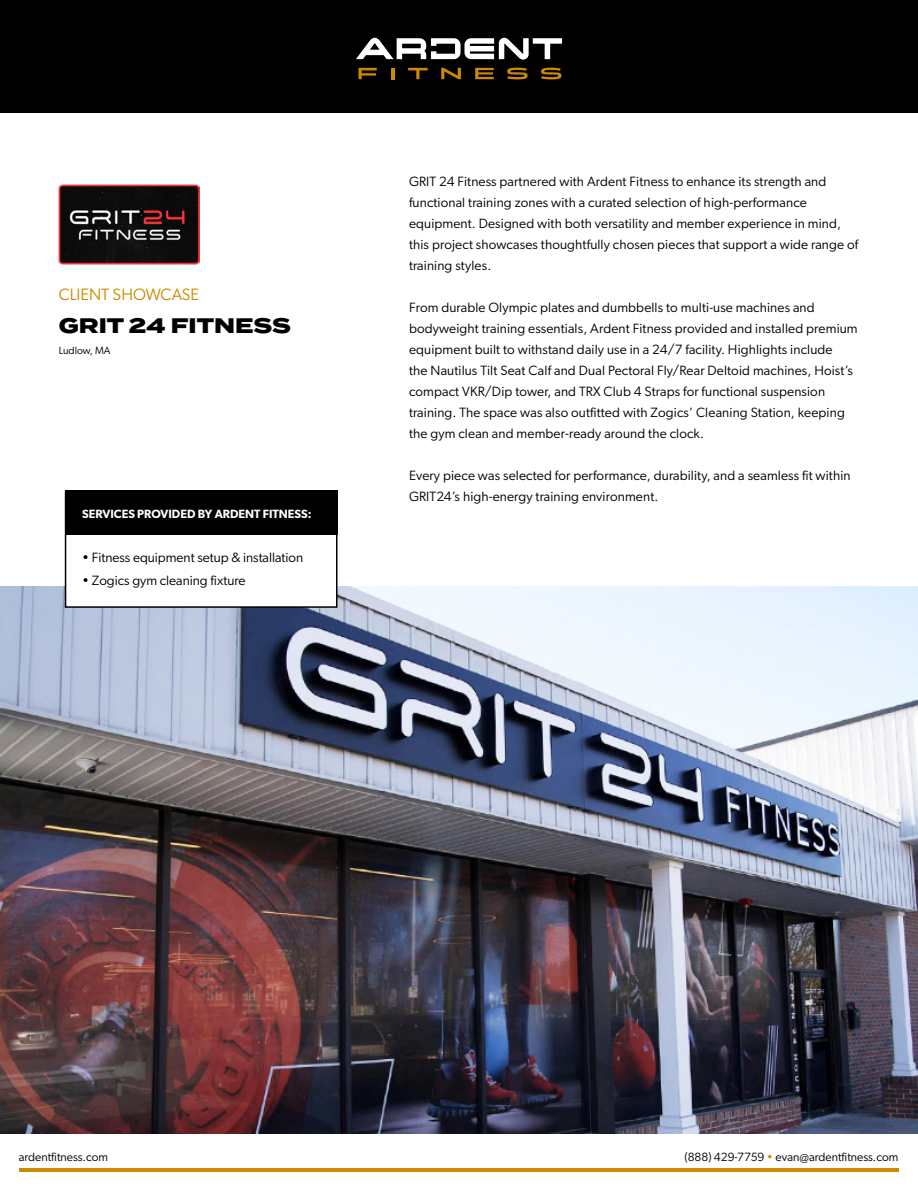
<style>
.page{position:relative;width:918px;height:1188px;background:#fff}
.page>*{position:absolute;margin:0;border:0;box-sizing:border-box;transform-origin:0 0}
.t1{font:800 21px "Termina";color:#000}
.t2{font:16.5px "Gibson";color:#cc8a00}
.t3{font:13.5px/21px "Gibson";letter-spacing:.01em;color:#000}
.t4{font:12px "Gibson";color:#000}
.t5{font:600 12px "Gibson";color:#fff}
.t6{font:10.5px "Gibson";color:#000}
.s1{color:#cc8a00}
</style>
<div class="page">
<img style="left:0;top:586px;width:918px;height:548px">
<div style="left:0;top:0;width:918px;height:112px;background:#000"></div>
<svg style="left:359px;top:68px;width:18px;height:11px"></svg>
<svg style="left:391px;top:68px;width:3px;height:11px"></svg>
<svg style="left:408px;top:68px;width:20px;height:11px"></svg>
<svg style="left:441px;top:68px;width:20px;height:11px"></svg>
<svg style="left:475px;top:68px;width:19px;height:11px"></svg>
<svg style="left:507px;top:68px;width:21px;height:11px"></svg>
<svg style="left:541px;top:68px;width:20px;height:11px"></svg>
<svg style="left:356px;top:38px;width:206px;height:22px"></svg>
<img style="left:59px;top:184px;width:140px;height:80px">
<hr style="left:19px;top:1168px;width:879px;height:3px;background:#cc8a00">
<div style="left:66px;top:492px;width:271px;height:115px;background:#fff"></div>
<div style="left:65px;top:491px;width:273px;height:117px;border:2px solid #000"></div>
<div style="left:65px;top:491px;width:273px;height:44px;background:#000"></div>
<p class="t2" style="left:59px;top:284px;width:142px">CLIENT SHOWCASE</p>
<h1 class="t1" style="left:59px;top:310px;width:234px">GRIT 24 FITNESS</h1>
<p class="t6" style="left:59px;top:344px;width:53px">Ludlow, MA</p>
<p class="t5" style="left:82px;top:507px;width:231px">SERVICES PROVIDED BY ARDENT FITNESS:</p>
<p class="t3" style="left:82px;top:547px;width:223px">• Fitness equipment setup &amp; installation</p>
<p class="t3" style="left:82px;top:569px;width:165px">• Zogics gym cleaning fixture</p>
<p class="t3" style="left:409px;top:170px;width:451px">GRIT 24 Fitness partnered with Ardent Fitness to enhance its strength and functional training zones with a curated selection of high-performance equipment. Designed with both versatility and member experience in mind, this project showcases thoughtfully chosen pieces that support a wide range of training styles.</p>
<p class="t3" style="left:409px;top:296px;width:450px">From durable Olympic plates and dumbbells to multi-use machines and bodyweight training essentials, Ardent Fitness provided and installed premium equipment built to withstand daily use in a 24/7 facility. Highlights include<br>the Nautilus Tilt Seat Calf and Dual Pectoral Fly/Rear Deltoid machines, Hoist’s compact VKR/Dip tower, and TRX Club 4 Straps for functional suspension training. The space was also outfitted with Zogics’ Cleaning Station, keeping the gym clean and member-ready around the clock.</p>
<p class="t3" style="left:409px;top:464px;width:443px">Every piece was selected for performance, durability, and a seamless fit within<br>GRIT24’s high-energy training environment.</p>
<p class="t4" style="left:19px;top:1150px;width:91px">ardentfitness.com</p>
<p class="t4" style="left:685px;top:1150px;width:215px">(888) 429-7759 <span class="s1">•</span> evan@ardentfitness.com</p>
</div>
